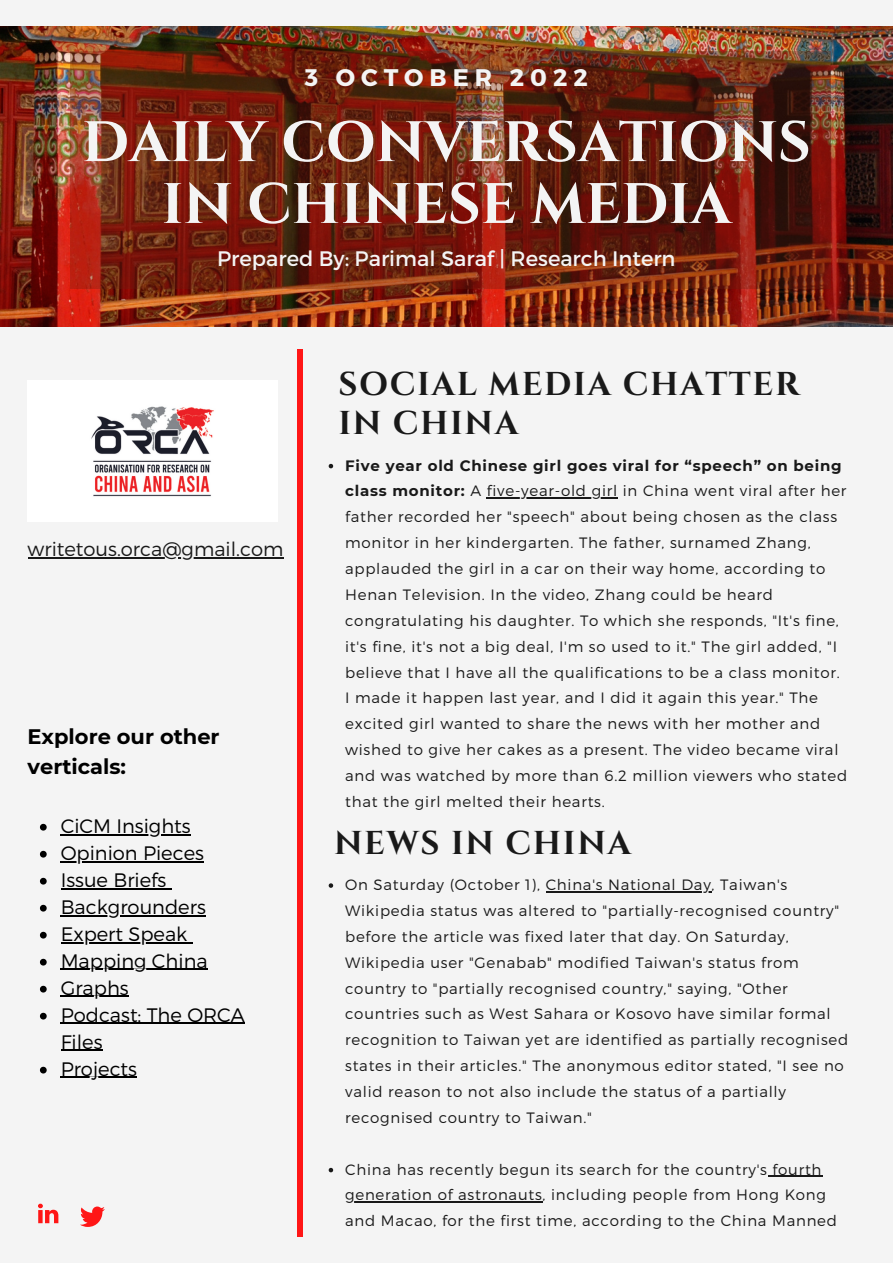
<style>
.page{position:relative;width:893px;height:1264px;background:#fff}
.page>*{position:absolute;margin:0;border:0;box-sizing:border-box;transform-origin:0 0}
.t1{font:700 57px/61.8px "Cinzel";color:#f4f4f4;text-align:center}
.t2{font:700 33px/39.3px "Cinzel";letter-spacing:.05em;color:#191919}
.t3{font:700 24px "Montserrat";letter-spacing:.25em;color:#f4f4f4}
.t4{font:21px "Montserrat";color:#f4f4f4}
.t5{font:700 21px/30.3px "Montserrat";color:#000}
.t6{font:300 19.5px/27px "Montserrat";color:#000}
.t7{font:300 19.5px "Montserrat";color:#191919}
.t8{font:300 15px/25.8px "Montserrat";letter-spacing:.05em;color:#191919}
.s1{font-weight:700}
</style>
<div class="page">
<div style="left:0;top:0;width:892px;height:1262px;background:#f4f4f4"></div>
<div style="left:297px;top:349px;width:5px;height:887px;background:#ff1616"></div>
<img style="left:28px;top:380px;width:249px;height:141px">
<img style="left:0;top:26px;width:892px;height:300px">
<svg style="left:328px;top:464px;width:5px;height:4px"></svg>
<hr style="left:487px;top:497px;width:131px;height:1px;background:#191919">
<svg style="left:38px;top:1203px;width:67px;height:24px"></svg>
<img style="left:70px;top:51px;width:760px;height:237px">
<hr style="left:28px;top:557px;width:255px;height:1px;background:#191919">
<svg style="left:40px;top:823px;width:7px;height:7px"></svg>
<hr style="left:61px;top:834px;width:130px;height:1px;background:#000">
<svg style="left:40px;top:850px;width:7px;height:7px"></svg>
<hr style="left:61px;top:861px;width:143px;height:1px;background:#000">
<svg style="left:40px;top:877px;width:7px;height:7px"></svg>
<hr style="left:61px;top:888px;width:105px;height:1px;background:#000">
<svg style="left:40px;top:904px;width:7px;height:7px"></svg>
<hr style="left:61px;top:914px;width:145px;height:2px;background:#000">
<svg style="left:40px;top:931px;width:7px;height:7px"></svg>
<hr style="left:61px;top:941px;width:126px;height:2px;background:#000">
<svg style="left:40px;top:958px;width:7px;height:7px"></svg>
<hr style="left:61px;top:968px;width:147px;height:2px;background:#000">
<svg style="left:40px;top:985px;width:7px;height:7px"></svg>
<hr style="left:61px;top:995px;width:68px;height:2px;background:#000">
<svg style="left:40px;top:1012px;width:7px;height:7px"></svg>
<hr style="left:61px;top:1022px;width:184px;height:2px;background:#000">
<hr style="left:61px;top:1049px;width:42px;height:2px;background:#000">
<svg style="left:40px;top:1066px;width:7px;height:7px"></svg>
<hr style="left:61px;top:1076px;width:76px;height:1px;background:#000">
<svg style="left:328px;top:883px;width:5px;height:4px"></svg>
<hr style="left:545px;top:891px;width:166px;height:1px;background:#191919">
<svg style="left:328px;top:1167px;width:5px;height:5px"></svg>
<hr style="left:767px;top:1175px;width:55px;height:1px;background:#191919">
<hr style="left:345px;top:1201px;width:197px;height:1px;background:#191919">
<h3 class="t3" style="left:305px;top:62px;width:284px">3 OCTOBER 2022</h3>
<h1 class="t1" style="left:82px;top:113px;width:730px">DAILY CONVERSATIONS<br>IN CHINESE MEDIA</h1>
<h3 class="t4" style="left:217px;top:244px;width:460px">Prepared By: Parimal Saraf | Research Intern</h3>
<h3 class="t7" style="left:28px;top:536px;width:257px">writetous.orca@gmail.com</h3>
<h3 class="t5" style="left:28px;top:721px;width:194px">Explore our other verticals:</h3>
<h3 class="t6" style="left:61px;top:811px;width:186px">CiCM Insights<br>Opinion Pieces<br>Issue Briefs<br>Backgrounders<br>Expert Speak<br>Mapping China<br>Graphs<br>Podcast: The ORCA<br>Files<br>Projects</h3>
<h2 class="t2" style="left:338px;top:365px;width:463px">SOCIAL MEDIA CHATTER<br>IN CHINA</h2>
<p class="t8" style="left:345px;top:451px;width:503px"><span class="s1">Five year old Chinese girl goes viral for “speech” on being class monitor:</span> A five-year-old girl in China went viral after her father recorded her "speech" about being chosen as the class monitor in her kindergarten. The father, surnamed Zhang, applauded the girl in a car on their way home, according to Henan Television. In the video, Zhang could be heard congratulating his daughter. To which she responds, "It's fine, it's fine, it's not a big deal, I'm so used to it." The girl added, "I believe that I have all the qualifications to be a class monitor.<br>I made it happen last year, and I did it again this year." The excited girl wanted to share the news with her mother and wished to give her cakes as a present. The video became viral and was watched by more than 6.2 million viewers who stated that the girl melted their hearts.</p>
<h2 class="t2" style="left:334px;top:824px;width:298px">NEWS IN CHINA</h2>
<p class="t8" style="left:345px;top:871px;width:504px">On Saturday (October 1), China's National Day, Taiwan's Wikipedia status was altered to "partially-recognised country" before the article was fixed later that day. On Saturday, Wikipedia user "Genabab" modified Taiwan's status from country to "partially recognised country," saying, "Other countries such as West Sahara or Kosovo have similar formal recognition to Taiwan yet are identified as partially recognised states in their articles." The anonymous editor stated, "I see no valid reason to not also include the status of a partially recognised country to Taiwan."</p>
<p class="t8" style="left:345px;top:1155px;width:493px">China has recently begun its search for the country's fourth generation of astronauts, including people from Hong Kong and Macao, for the first time, according to the China Manned</p>
</div>
